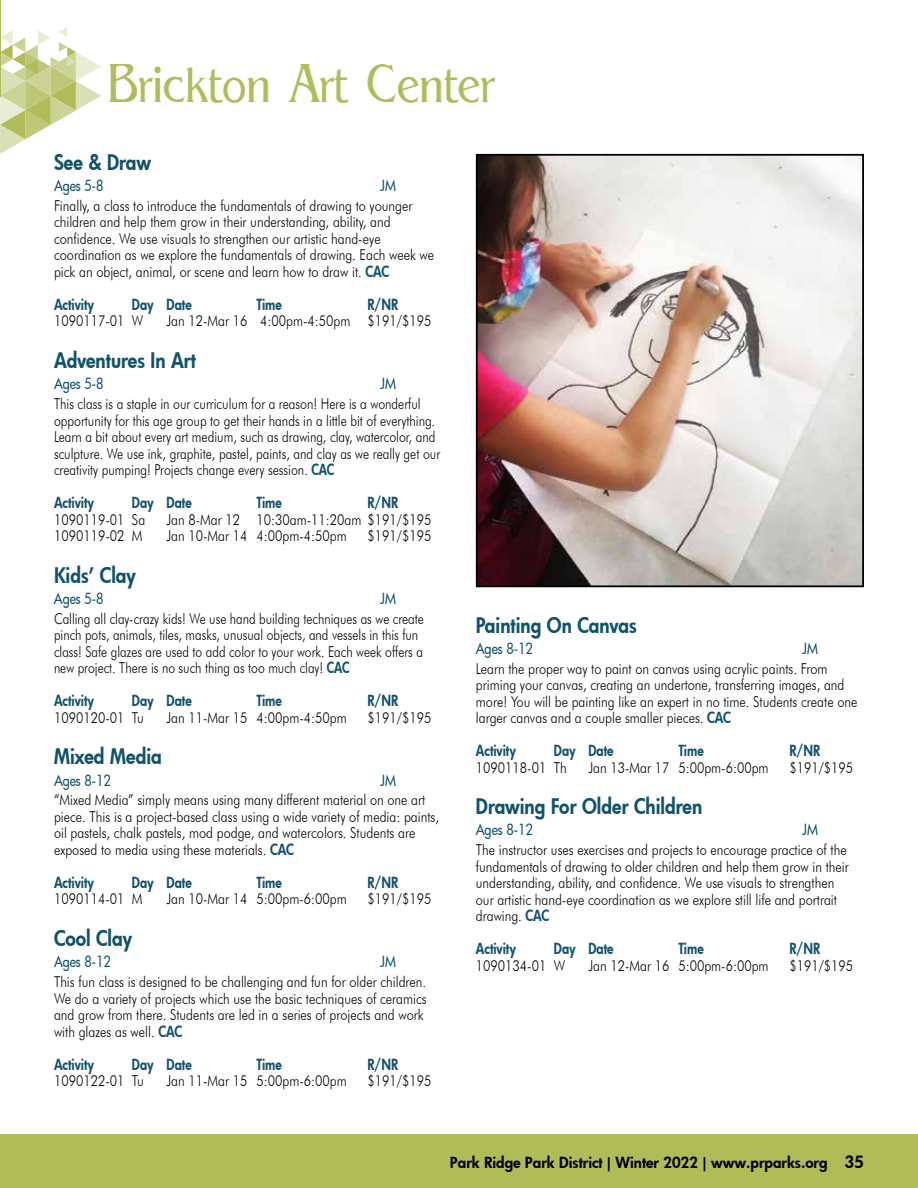
<style>
.page{position:relative;width:918px;height:1188px;background:#fff}
.page>*{position:absolute;margin:0;border:0;box-sizing:border-box;transform-origin:0 0}
.t1{font:54px "Pegasus";color:#b0bc57;scale:.85 1}
.t2{font:800 21px "Futura";color:#10526b;scale:.9 1}
.t3{font:300 15px/16.5px "Futura BT";color:#000;scale:.85 1}
.t4{font:300 15px/16.5px "Futura BT";color:#000;scale:.82 1}
.t5{font:300 15px/16.5px "Futura BT";color:#000;scale:.81 1}
.t6{font:800 15px "Futura";color:#10526b;scale:.85 1}
.t7{font:500 15px "Futura";letter-spacing:-.005em;color:#10526b;scale:.85 1}
.t8{font:800 15px "Futura";color:#000}
.s1{font-family:"Futura";font-weight:800;color:#10526b}
.s2{font-family:"Arial";font-weight:700}
.s3{font-size:16.5px}
</style>
<div class="page">
<div style="left:0;top:1134px;width:918px;height:54px;background:#b0bc57"></div>
<svg style="left:0;top:27px;width:101px;height:127px"></svg>
<hr style="left:0;top:0;width:1px;height:97px;background:#b0bc57">
<img style="left:479px;top:157px;width:382px;height:427px">
<div style="left:476px;top:154px;width:388px;height:433px;border:2px solid #000"></div>
<h1 class="t1" style="left:108px;top:54px;width:457px">Brickton Art Center</h1>
<h2 class="t2" style="left:54px;top:148px;width:110px">See &amp; Draw</h2>
<p class="t7" style="left:54px;top:175px;width:60px">Ages 5-8</p>
<p class="t7" style="left:381px;top:175px;width:20px">JM</p>
<p class="t3" style="left:54px;top:197px;width:449px">Finally, a class to introduce the fundamentals of drawing to younger children and help them grow in their understanding, ability, and confidence. We use visuals to strengthen our artistic hand-eye coordination as we explore the fundamentals of drawing. Each week we pick an object, animal, or scene and learn how to draw it. <span class="s1">CAC</span></p>
<p class="t6" style="left:54px;top:294px;width:49px">Activity</p>
<p class="t6" style="left:132px;top:294px;width:72px">Day Date</p>
<p class="t6" style="left:256px;top:294px;width:31px">Time</p>
<p class="t6" style="left:367px;top:294px;width:38px">R/NR</p>
<p class="t3" style="left:54px;top:313px;width:107px">1090117-01 W</p>
<p class="t3" style="left:166px;top:313px;width:313px">Jan 12-Mar 16 4:00pm-4:50pm $191/$195</p>
<h2 class="t2" style="left:54px;top:346px;width:159px">Adventures In Art</h2>
<p class="t7" style="left:54px;top:374px;width:60px">Ages 5-8</p>
<p class="t7" style="left:381px;top:374px;width:20px">JM</p>
<p class="t4" style="left:54px;top:395px;width:473px">This class is a staple in our curriculum for a reason! Here is a wonderful opportunity for this age group to get their hands in a little bit of everything.<br>Learn a bit about every art medium, such as drawing, clay, watercolor, and sculpture. We use ink, graphite, pastel, paints, and clay as we really get our creativity pumping! Projects change every session. <span class="s1">CAC</span></p>
<p class="t6" style="left:54px;top:492px;width:49px">Activity</p>
<p class="t6" style="left:132px;top:492px;width:72px">Day Date</p>
<p class="t6" style="left:256px;top:492px;width:31px">Time</p>
<p class="t6" style="left:367px;top:492px;width:38px">R/NR</p>
<p class="t3" style="left:54px;top:511px;width:109px">1090119-01 Sa</p>
<p class="t3" style="left:166px;top:511px;width:313px">Jan 8-Mar 12 10:30am-11:20am $191/$195</p>
<p class="t3" style="left:54px;top:527px;width:106px">1090119-02 M</p>
<p class="t3" style="left:166px;top:527px;width:214px">Jan 10-Mar 14 4:00pm-4:50pm</p>
<p class="t3" style="left:367px;top:527px;width:77px">$191/$195</p>
<h2 class="t2" style="left:54px;top:561px;width:93px">Kids’ Clay</h2>
<p class="t7" style="left:54px;top:588px;width:60px">Ages 5-8</p>
<p class="t7" style="left:381px;top:588px;width:20px">JM</p>
<p class="t5" style="left:54px;top:610px;width:458px">Calling all clay-crazy kids! We use hand building techniques as we create pinch pots, animals, tiles, masks, unusual objects, and vessels in this fun class! Safe glazes are used to add color to your work. Each week offers a new project. There is no such thing as too much clay! <span class="s1">CAC</span></p>
<p class="t6" style="left:54px;top:691px;width:49px">Activity</p>
<p class="t6" style="left:132px;top:691px;width:72px">Day Date</p>
<p class="t6" style="left:256px;top:691px;width:31px">Time</p>
<p class="t6" style="left:367px;top:691px;width:38px">R/NR</p>
<p class="t3" style="left:54px;top:709px;width:107px">1090120-01 Tu</p>
<p class="t3" style="left:166px;top:709px;width:214px">Jan 11-Mar 15 4:00pm-4:50pm</p>
<p class="t3" style="left:367px;top:709px;width:77px">$191/$195</p>
<h2 class="t2" style="left:54px;top:742px;width:121px">Mixed Media</h2>
<p class="t7" style="left:54px;top:770px;width:68px">Ages 8-12</p>
<p class="t7" style="left:381px;top:770px;width:20px">JM</p>
<p class="t3" style="left:54px;top:792px;width:455px">“Mixed Media” simply means using many different material on one art piece. This is a project-based class using a wide variety of media: paints, oil pastels, chalk pastels, mod podge, and watercolors. Students are exposed to media using these materials. <span class="s1">CAC</span></p>
<p class="t6" style="left:54px;top:872px;width:49px">Activity</p>
<p class="t6" style="left:132px;top:872px;width:72px">Day Date</p>
<p class="t6" style="left:256px;top:872px;width:31px">Time</p>
<p class="t6" style="left:367px;top:872px;width:38px">R/NR</p>
<p class="t3" style="left:54px;top:891px;width:106px">1090114-01 M</p>
<p class="t3" style="left:166px;top:891px;width:214px">Jan 10-Mar 14 5:00pm-6:00pm</p>
<p class="t3" style="left:367px;top:891px;width:77px">$191/$195</p>
<h2 class="t2" style="left:54px;top:924px;width:88px">Cool Clay</h2>
<p class="t7" style="left:54px;top:952px;width:68px">Ages 8-12</p>
<p class="t7" style="left:381px;top:952px;width:20px">JM</p>
<p class="t3" style="left:54px;top:973px;width:440px">This fun class is designed to be challenging and fun for older children.<br>We do a variety of projects which use the basic techniques of ceramics and grow from there. Students are led in a series of projects and work with glazes as well. <span class="s1">CAC</span></p>
<p class="t6" style="left:54px;top:1054px;width:49px">Activity</p>
<p class="t6" style="left:132px;top:1054px;width:72px">Day Date</p>
<p class="t6" style="left:256px;top:1054px;width:31px">Time</p>
<p class="t6" style="left:367px;top:1054px;width:38px">R/NR</p>
<p class="t3" style="left:54px;top:1072px;width:107px">1090122-01 Tu</p>
<p class="t3" style="left:166px;top:1072px;width:214px">Jan 11-Mar 15 5:00pm-6:00pm</p>
<p class="t3" style="left:367px;top:1072px;width:77px">$191/$195</p>
<h2 class="t2" style="left:476px;top:611px;width:180px">Painting On Canvas</h2>
<p class="t7" style="left:476px;top:638px;width:68px">Ages 8-12</p>
<p class="t7" style="left:802px;top:638px;width:20px">JM</p>
<p class="t3" style="left:476px;top:660px;width:450px">Learn the proper way to paint on canvas using acrylic paints. From priming your canvas, creating an undertone, transferring images, and more! You will be painting like an expert in no time. Students create one larger canvas and a couple smaller pieces. <span class="s1">CAC</span></p>
<p class="t6" style="left:476px;top:740px;width:49px">Activity</p>
<p class="t6" style="left:554px;top:740px;width:72px">Day Date</p>
<p class="t6" style="left:678px;top:740px;width:31px">Time</p>
<p class="t6" style="left:789px;top:740px;width:38px">R/NR</p>
<p class="t3" style="left:476px;top:759px;width:109px">1090118-01 Th</p>
<p class="t3" style="left:588px;top:759px;width:214px">Jan 13-Mar 17 5:00pm-6:00pm</p>
<p class="t3" style="left:789px;top:759px;width:77px">$191/$195</p>
<h2 class="t2" style="left:476px;top:792px;width:253px">Drawing For Older Children</h2>
<p class="t7" style="left:476px;top:820px;width:68px">Ages 8-12</p>
<p class="t7" style="left:802px;top:820px;width:20px">JM</p>
<p class="t3" style="left:476px;top:842px;width:440px">The instructor uses exercises and projects to encourage practice of the fundamentals of drawing to older children and help them grow in their understanding, ability, and confidence. We use visuals to strengthen our artistic hand-eye coordination as we explore still life and portrait drawing. <span class="s1">CAC</span></p>
<p class="t6" style="left:476px;top:939px;width:49px">Activity</p>
<p class="t6" style="left:554px;top:939px;width:72px">Day Date</p>
<p class="t6" style="left:678px;top:939px;width:31px">Time</p>
<p class="t6" style="left:789px;top:939px;width:38px">R/NR</p>
<p class="t3" style="left:476px;top:957px;width:107px">1090134-01 W</p>
<p class="t3" style="left:588px;top:957px;width:214px">Jan 12-Mar 16 5:00pm-6:00pm</p>
<p class="t3" style="left:789px;top:957px;width:77px">$191/$195</p>
<p class="t8" style="left:450px;top:1152px;width:416px">Park Ridge Park District <span class="s2">|</span> Winter 2022 <span class="s2">|</span> www.prparks.org <span class="s3">35</span></p>
</div>
